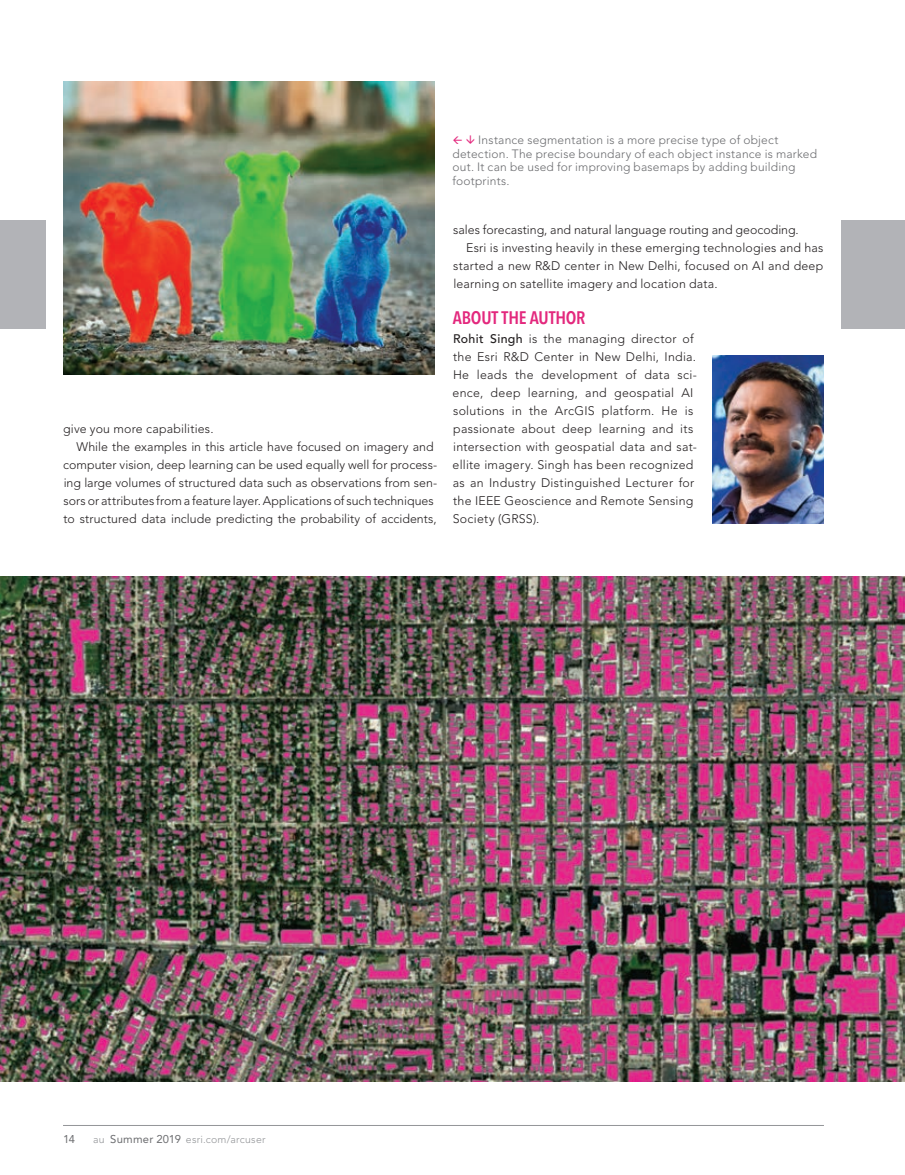
<style>
.page{position:relative;width:905px;height:1175px;background:#fff}
.page>*{position:absolute;margin:0;border:0;box-sizing:border-box;transform-origin:0 0}
.Avenir_Header{font:600 condensed 18px "Avenir Next LT Pro";letter-spacing:-.01em;color:#e3287d}
.Avenir_Body_-_Justif{font:300 12.3px/18px "Avenir LT Std";letter-spacing:.015em;color:#231f20}
.Avenir_Caption{font:300 12px/13.5px "Avenir LT Std";letter-spacing:.015em;color:#6c6d70}
.t1{font:11.25px "Avenir LT Std";color:#6c6d70}
.t2{font:300 10.5px "Avenir LT Std";letter-spacing:.025em;color:#939598}
.s1{font-weight:500}
.s2{font-weight:400;font-size:11.25px;color:#6c6d70}
</style>
<div class="page">
<div style="left:0;top:220px;width:45px;height:108px;background:#b2b3b7"></div>
<div style="left:842px;top:220px;width:62px;height:108px;background:#b2b3b7"></div>
<img style="left:63px;top:81px;width:371px;height:293px">
<img style="left:0;top:576px;width:904px;height:506px">
<img style="left:712px;top:355px;width:112px;height:169px">
<hr style="left:63px;top:1125px;width:761px;height:1px;background:#939598">
<p class="Avenir_Body_-_Justif" style="left:63px;top:419px;width:152px">give you more capabilities.</p>
<p class="Avenir_Body_-_Justif" style="left:63px;top:437px;width:375px;text-indent:13px">While the examples in this article have focused on imagery and computer vision, deep learning can be used equally well for process&shy;ing large volumes of structured data such as observations from sen&shy;sors or attributes from a feature layer. Applications of such techniques to structured data include predicting the probability of accidents,</p>
<p class="Avenir_Caption" style="left:452px;top:133px;width:366px;text-indent:26px">Instance segmentation is a more precise type of object detection. The precise boundary of each object instance is marked out. It can be used for improving basemaps by adding building footprints.</p>
<p class="Avenir_Body_-_Justif" style="left:453px;top:221px;width:347px">sales forecasting, and natural language routing and geocoding.</p>
<p class="Avenir_Body_-_Justif" style="left:453px;top:239px;width:372px;text-align:justify;text-indent:13px">Esri is investing heavily in these emerging technologies and has started a new R&amp;D center in New Delhi, focused on AI and deep learning on satellite imagery and location data.</p>
<p class="Avenir_Header" style="left:453px;top:306px;width:134px">ABOUT THE AUTHOR</p>
<p class="Avenir_Body_-_Justif" style="left:452px;top:329px;width:246px"><span class="s1">Rohit Singh</span> is the managing director of the Esri R&amp;D Center in New Delhi, India.<br>He leads the development of data sci&shy;ence, deep learning, and geospatial AI solutions in the ArcGIS platform. He is passionate about deep learning and its intersection with geospatial data and sat&shy;ellite imagery. Singh has been recognized as an Industry Distinguished Lecturer for the IEEE Geoscience and Remote Sensing Society (GRSS).</p>
<p class="t1" style="left:63px;top:1133px;width:14px">14</p>
<p class="t2" style="left:93px;top:1133px;width:174px">au <span class="s2">Summer 2019</span> esri.com/arcuser</p>
</div>
